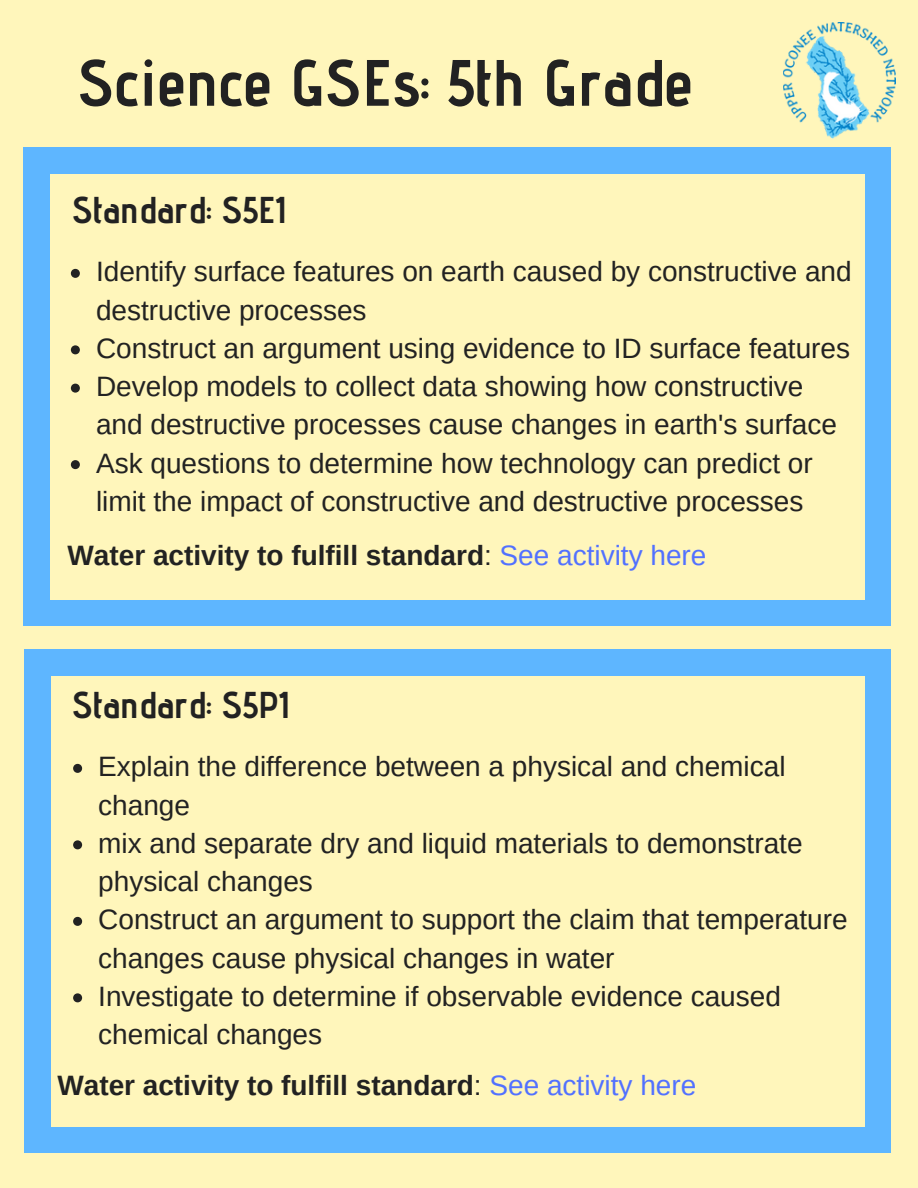
<style>
.page{position:relative;width:918px;height:1188px;background:#fff6bb}
.page>*{position:absolute;margin:0;border:0;box-sizing:border-box;transform-origin:0 0}
.t1{font:700 65.4px "Advent Pro";color:#222}
.t2{font:700 37.35px "Advent Pro";color:#222}
.t3{font:28.05px/38.2px "Arimo";color:#222}
.t4{font:700 28.05px "Arimo";color:#222}
.s1{font-weight:400}
.s2{font-weight:400;color:#5271ff}
</style>
<div class="page">
<div style="left:865px;top:600px;width:26px;height:26px;background:#5eb6ff"></div>
<div style="left:24px;top:172px;width:26px;height:430px;background:#5eb6ff"></div>
<div style="left:24px;top:600px;width:26px;height:26px;background:#5eb6ff"></div>
<div style="left:865px;top:172px;width:26px;height:430px;background:#5eb6ff"></div>
<div style="left:49px;top:600px;width:817px;height:26px;background:#5eb6ff"></div>
<div style="left:865px;top:148px;width:26px;height:26px;background:#5eb6ff"></div>
<div style="left:24px;top:148px;width:26px;height:26px;background:#5eb6ff"></div>
<div style="left:49px;top:148px;width:817px;height:26px;background:#5eb6ff"></div>
<svg style="left:71px;top:269px;width:9px;height:9px"></svg>
<svg style="left:71px;top:345px;width:9px;height:9px"></svg>
<svg style="left:71px;top:384px;width:9px;height:9px"></svg>
<svg style="left:71px;top:460px;width:9px;height:9px"></svg>
<img style="left:783px;top:22px;width:113px;height:117px">
<div style="left:865px;top:1127px;width:26px;height:26px;background:#5eb6ff"></div>
<div style="left:24px;top:674px;width:26px;height:454px;background:#5eb6ff"></div>
<div style="left:24px;top:1127px;width:26px;height:26px;background:#5eb6ff"></div>
<div style="left:865px;top:674px;width:26px;height:454px;background:#5eb6ff"></div>
<div style="left:49px;top:1127px;width:817px;height:26px;background:#5eb6ff"></div>
<div style="left:865px;top:649px;width:26px;height:27px;background:#5eb6ff"></div>
<div style="left:24px;top:649px;width:26px;height:27px;background:#5eb6ff"></div>
<div style="left:49px;top:649px;width:817px;height:27px;background:#5eb6ff"></div>
<svg style="left:73px;top:764px;width:9px;height:9px"></svg>
<svg style="left:73px;top:840px;width:9px;height:9px"></svg>
<svg style="left:73px;top:917px;width:9px;height:9px"></svg>
<svg style="left:73px;top:993px;width:9px;height:9px"></svg>
<h1 class="t1" style="left:78px;top:43px;width:617px">Science GSEs: 5th Grade</h1>
<h2 class="t2" style="left:72px;top:187px;width:214px">Standard: S5E1</h2>
<p class="t3" style="left:96px;top:252px;width:757px">Identify surface features on earth caused by constructive and destructive processes<br>Construct an argument using evidence to ID surface features Develop models to collect data showing how constructive and destructive processes cause changes in earth's surface Ask questions to determine how technology can predict or limit the impact of constructive and destructive processes</p>
<p class="t4" style="left:68px;top:539px;width:640px">Water activity to fulfill standard<span class="s1">:</span> <span class="s2">See activity here</span></p>
<h2 class="t2" style="left:72px;top:682px;width:218px">Standard: S5P1</h2>
<p class="t3" style="left:98px;top:747px;width:751px">Explain the difference between a physical and chemical change<br>mix and separate dry and liquid materials to demonstrate physical changes<br>Construct an argument to support the claim that temperature changes cause physical changes in water<br>Investigate to determine if observable evidence caused chemical changes</p>
<p class="t4" style="left:57px;top:1069px;width:640px">Water activity to fulfill standard<span class="s1">:</span> <span class="s2">See activity here</span></p>
</div>
